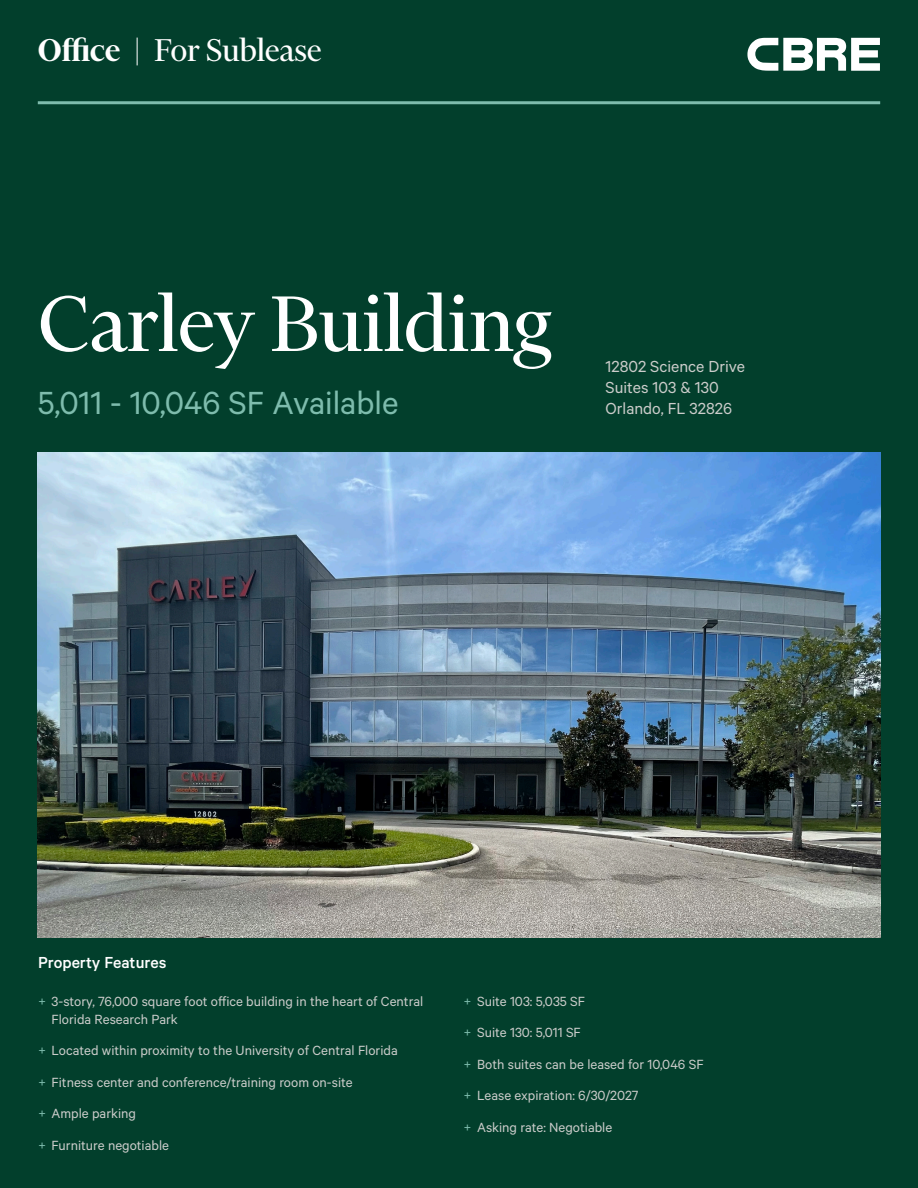
<style>
.page{position:relative;width:918px;height:1188px;background:#023f2c}
.page>*{position:absolute;margin:0;border:0;box-sizing:border-box;transform-origin:0 0}
.Heading_Large{font:90px "Financier Display";color:#fff}
.Subheading_Large{font:36px "Calibre";color:#7ebcad}
.t1{font:36px "Financier Display";color:#fff}
.t2{font:18px "Calibre";color:#cbccca}
.Bullet_Heading{font:500 18px "Calibre";color:#fff}
.t3{font:15px/18px "Calibre";color:#cbccca}
.s1{font-weight:600}
.s2{color:#7ebcad}
</style>
<div class="page">
<svg style="left:747px;top:38px;width:133px;height:33px"></svg>
<hr style="left:38px;top:101px;width:842px;height:3px;background:#7ebcad">
<img style="left:38px;top:452px;width:842px;height:485px">
<p class="t1" style="left:38px;top:32px;width:285px"><span class="s1">Office</span> | For Sublease</p>
<p class="Heading_Large" style="left:38px;top:277px;width:515px">Carley Building</p>
<p class="Subheading_Large" style="left:38px;top:382px;width:362px">5,011 - 10,046 SF Available</p>
<p class="t2" style="left:606px;top:356px;width:141px">12802 Science Drive</p>
<p class="t2" style="left:606px;top:377px;width:115px">Suites 103 &amp; 130</p>
<p class="t2" style="left:606px;top:398px;width:128px">Orlando, FL 32826</p>
<p class="Bullet_Heading" style="left:38px;top:952px;width:130px">Property Features</p>
<p class="t3" style="left:52px;top:992px;width:373px;text-indent:-14px"><span class="s2">+</span> 3-story, 76,000 square foot office building in the heart of Central<br>Florida Research Park</p>
<p class="t3" style="left:38px;top:1041px;width:361px"><span class="s2">+</span> Located within proximity to the University of Central Florida</p>
<p class="t3" style="left:38px;top:1073px;width:316px"><span class="s2">+</span> Fitness center and conference/training room on-site</p>
<p class="t3" style="left:38px;top:1104px;width:100px"><span class="s2">+</span> Ample parking</p>
<p class="t3" style="left:38px;top:1136px;width:133px"><span class="s2">+</span> Furniture negotiable</p>
<p class="t3" style="left:464px;top:992px;width:123px"><span class="s2">+</span> Suite 103: 5,035 SF</p>
<p class="t3" style="left:464px;top:1023px;width:119px"><span class="s2">+</span> Suite 130: 5,011 SF</p>
<p class="t3" style="left:464px;top:1055px;width:242px"><span class="s2">+</span> Both suites can be leased for 10,046 SF</p>
<p class="t3" style="left:464px;top:1086px;width:176px"><span class="s2">+</span> Lease expiration: 6/30/2027</p>
<p class="t3" style="left:464px;top:1118px;width:150px"><span class="s2">+</span> Asking rate: Negotiable</p>
</div>
